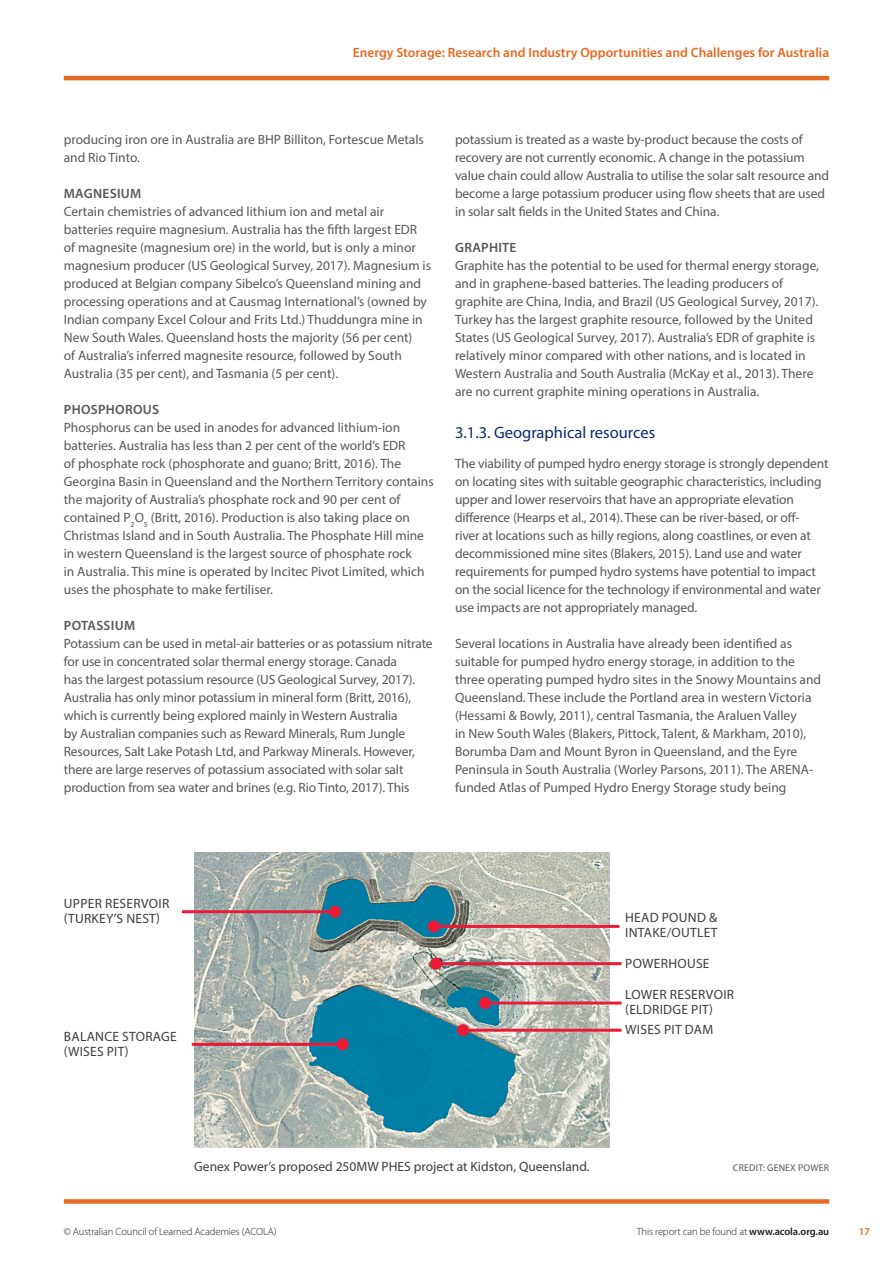
<style>
.page{position:relative;width:893px;height:1263px;background:#fff}
.page>*{position:absolute;margin:0;border:0;box-sizing:border-box;transform-origin:0 0}
.Heading_3{font:16.5px "Myriad Pro";color:#0d2b6d}
.Body{font:13.5px/18px "Myriad Pro";color:#57585a}
.Table_body{font:13.5px/15px "Myriad Pro";letter-spacing:.02em;color:#3e3e3f}
.t1{font:600 13.5px "Myriad Pro";color:#e86924}
.Table_body-2{font:13.5px "Myriad Pro";color:#3e3e3f}
.Body-2{font:600 13.5px "Myriad Pro";letter-spacing:.02em;color:#57585a}
.t2{font:300 10.5px "Myriad Pro";letter-spacing:-.01em;color:#231f20}
.t3{font:600 10.5px "Myriad Pro";color:#e86924}
.Table_body-3{font:9.75px "Myriad Pro";letter-spacing:.02em;color:#57585a}
.s1{font-weight:600}
</style>
<div class="page">
<hr style="left:64px;top:76px;width:765px;height:4px;background:#e86924">
<div style="left:64px;top:1199px;width:765px;height:5px;background:#e86924"></div>
<img style="left:194px;top:853px;width:415px;height:295px">
<hr style="left:182px;top:910px;width:153px;height:3px;background:#ed1a36">
<div style="left:329px;top:906px;width:12px;height:12px;background:#ed1a36;border-radius:50%"></div>
<hr style="left:463px;top:1029px;width:158px;height:3px;background:#ed1a36">
<div style="left:457px;top:1024px;width:12px;height:12px;background:#ed1a36;border-radius:50%"></div>
<hr style="left:485px;top:1001px;width:136px;height:3px;background:#ed1a36">
<div style="left:479px;top:997px;width:12px;height:12px;background:#ed1a36;border-radius:50%"></div>
<hr style="left:436px;top:962px;width:185px;height:3px;background:#ed1a36">
<div style="left:430px;top:958px;width:12px;height:12px;background:#ed1a36;border-radius:50%"></div>
<hr style="left:434px;top:925px;width:185px;height:3px;background:#ed1a36">
<div style="left:428px;top:920px;width:12px;height:12px;background:#ed1a36;border-radius:50%"></div>
<hr style="left:192px;top:1043px;width:151px;height:3px;background:#ed1a36">
<div style="left:337px;top:1038px;width:12px;height:12px;background:#ed1a36;border-radius:50%"></div>
<p class="t1" style="left:353px;top:44px;width:478px">Energy Storage: Research and Industry Opportunities and Challenges for Australia</p>
<p class="Body" style="left:64px;top:130px;width:362px">producing iron ore in Australia are BHP Billiton, Fortescue Metals and Rio Tinto.</p>
<p class="Body-2" style="left:64px;top:185px;width:79px">MAGNESIUM</p>
<p class="Body" style="left:64px;top:202px;width:369px">Certain chemistries of advanced lithium ion and metal air batteries require magnesium. Australia has the fifth largest EDR of magnesite (magnesium ore) in the world, but is only a minor magnesium producer (US Geological Survey, 2017). Magnesium is produced at Belgian company Sibelco’s Queensland mining and processing operations and at Causmag International’s (owned by Indian company Excel Colour and Frits Ltd.) Thuddungra mine in New South Wales. Queensland hosts the majority (56 per cent)<br>of Australia’s inferred magnesite resource, followed by South Australia (35 per cent), and Tasmania (5 per cent).</p>
<p class="Body-2" style="left:64px;top:401px;width:97px">PHOSPHOROUS</p>
<p class="Body" style="left:64px;top:418px;width:372px">Phosphorus can be used in anodes for advanced lithium-ion batteries. Australia has less than 2 per cent of the world’s EDR<br>of phosphate rock (phosphorate and guano; Britt, 2016). The Georgina Basin in Queensland and the Northern Territory contains the majority of Australia’s phosphate rock and 90 per cent of contained P<sub>2</sub>O<sub>5</sub> (Britt, 2016). Production is also taking place on Christmas Island and in South Australia. The Phosphate Hill mine in western Queensland is the largest source of phosphate rock<br>in Australia. This mine is operated by Incitec Pivot Limited, which uses the phosphate to make fertiliser.</p>
<p class="Body-2" style="left:64px;top:617px;width:73px">POTASSIUM</p>
<p class="Body" style="left:64px;top:634px;width:370px">Potassium can be used in metal-air batteries or as potassium nitrate for use in concentrated solar thermal energy storage. Canada<br>has the largest potassium resource (US Geological Survey, 2017).<br>Australia has only minor potassium in mineral form (Britt, 2016), which is currently being explored mainly in Western Australia<br>by Australian companies such as Reward Minerals, Rum Jungle Resources, Salt Lake Potash Ltd, and Parkway Minerals. However, there are large reserves of potassium associated with solar salt production from sea water and brines (e.g. Rio Tinto, 2017). This</p>
<p class="Body" style="left:455px;top:130px;width:376px">potassium is treated as a waste by-product because the costs of recovery are not currently economic. A change in the potassium value chain could allow Australia to utilise the solar salt resource and become a large potassium producer using flow sheets that are used in solar salt fields in the United States and China.</p>
<p class="Body-2" style="left:455px;top:239px;width:63px">GRAPHITE</p>
<p class="Body" style="left:455px;top:256px;width:366px">Graphite has the potential to be used for thermal energy storage, and in graphene-based batteries. The leading producers of graphite are China, India, and Brazil (US Geological Survey, 2017).<br>Turkey has the largest graphite resource, followed by the United States (US Geological Survey, 2017). Australia’s EDR of graphite is relatively minor compared with other nations, and is located in Western Australia and South Australia (McKay et al., 2013). There are no current graphite mining operations in Australia.</p>
<p class="Heading_3" style="left:455px;top:422px;width:202px">3.1.3. Geographical resources</p>
<p class="Body" style="left:455px;top:454px;width:375px">The viability of pumped hydro energy storage is strongly dependent on locating sites with suitable geographic characteristics, including upper and lower reservoirs that have an appropriate elevation difference (Hearps et al., 2014). These can be river-based, or off-<br>river at locations such as hilly regions, along coastlines, or even at decommissioned mine sites (Blakers, 2015). Land use and water requirements for pumped hydro systems have potential to impact on the social licence for the technology if environmental and water use impacts are not appropriately managed.</p>
<p class="Body" style="left:455px;top:634px;width:368px">Several locations in Australia have already been identified as suitable for pumped hydro energy storage, in addition to the three operating pumped hydro sites in the Snowy Mountains and Queensland. These include the Portland area in western Victoria (Hessami &amp; Bowly, 2011), central Tasmania, the Araluen Valley<br>in New South Wales (Blakers, Pittock, Talent, &amp; Markham, 2010), Borumba Dam and Mount Byron in Queensland, and the Eyre Peninsula in South Australia (Worley Parsons, 2011). The ARENA&shy;funded Atlas of Pumped Hydro Energy Storage study being</p>
<p class="Table_body" style="left:64px;top:896px;width:107px">UPPER RESERVOIR (TURKEY’S NEST)</p>
<p class="Table_body" style="left:64px;top:1029px;width:114px">BALANCE STORAGE (WISES PIT)</p>
<p class="Table_body" style="left:625px;top:909px;width:94px">HEAD POUND &amp;<br>INTAKE/OUTLET</p>
<p class="Table_body" style="left:625px;top:955px;width:86px">POWERHOUSE</p>
<p class="Table_body" style="left:625px;top:987px;width:110px">LOWER RESERVOIR (ELDRIDGE PIT)</p>
<p class="Table_body" style="left:625px;top:1022px;width:90px">WISES PIT DAM</p>
<p class="Table_body-2" style="left:194px;top:1158px;width:397px">Genex Power’s proposed 250MW PHES project at Kidston, Queensland.</p>
<p class="Table_body-3" style="left:733px;top:1162px;width:98px">CREDIT: GENEX POWER</p>
<p class="t2" style="left:64px;top:1225px;width:214px">© Australian Council of Learned Academies (ACOLA)</p>
<p class="t2" style="left:637px;top:1225px;width:194px">This report can be found at <span class="s1">www.acola.org.au</span></p>
<p class="t3" style="left:859px;top:1225px;width:13px">17</p>
</div>
